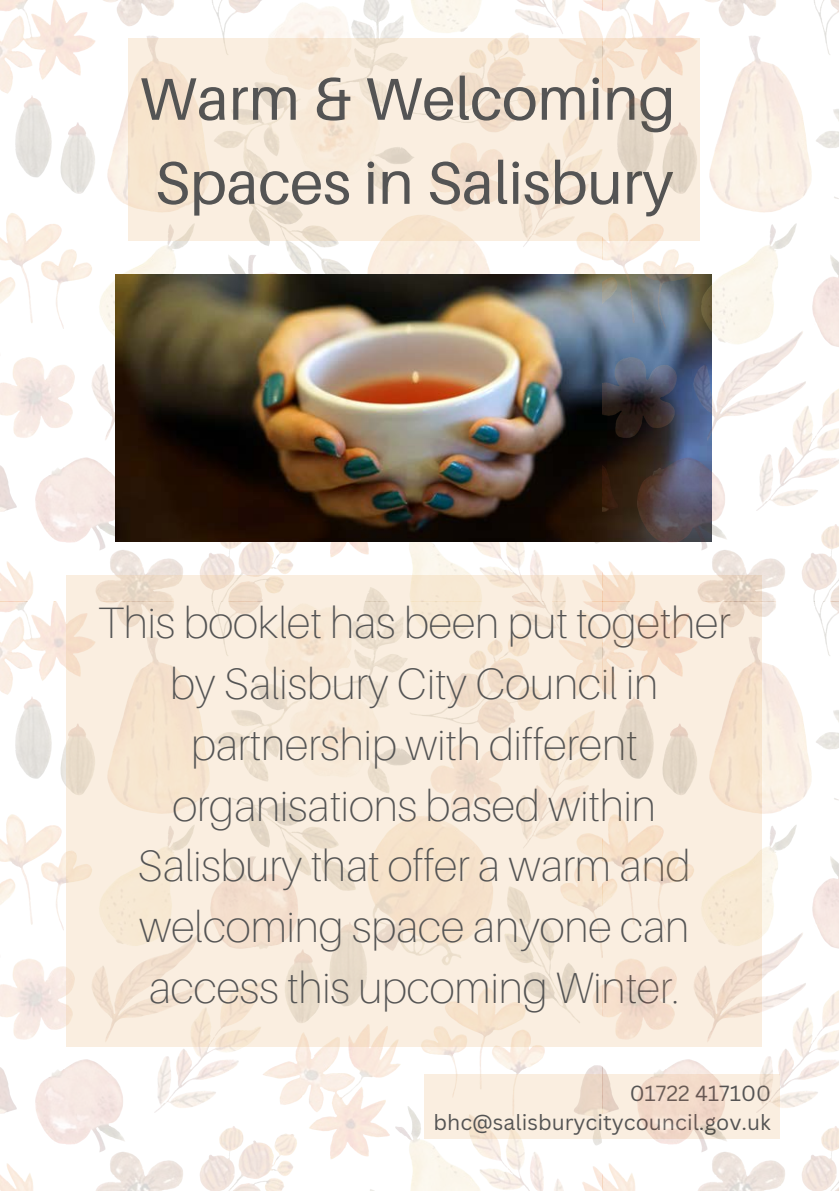
<style>
.page{position:relative;width:839px;height:1191px;background:#fff}
.page>*{position:absolute;margin:0;border:0;box-sizing:border-box;transform-origin:0 0}
.t1{font:60px/84px "Aileron";color:#545454}
.t2{font:100 44px/60.6px "Aileron";color:#545454;text-align:center}
.t3{font:21.2px/29px "Canva Sans";color:#545454;text-align:right}
</style>
<div class="page">
<img style="left:0;top:0;width:838px;height:1191px">
<svg style="left:66px;top:575px;width:695px;height:471px;fill:#faeee0"></svg>
<img style="left:116px;top:274px;width:595px;height:267px">
<svg style="left:128px;top:39px;width:571px;height:202px;fill:#faeee0"></svg>
<svg style="left:424px;top:1075px;width:355px;height:64px;fill:#faeee0"></svg>
<h1 class="t1" style="left:140px;top:56px;width:537px">Warm &amp; Welcoming<br>Spaces in Salisbury</h1>
<p class="t2" style="left:98px;top:592px;width:634px">This booklet has been put together by Salisbury City Council in partnership with different organisations based within<br>Salisbury that offer a warm and welcoming space anyone can access this upcoming Winter.</p>
<p class="t3" style="left:433px;top:1078px;width:339px">01722 417100 bhc@salisburycitycouncil.gov.uk</p>
</div>
